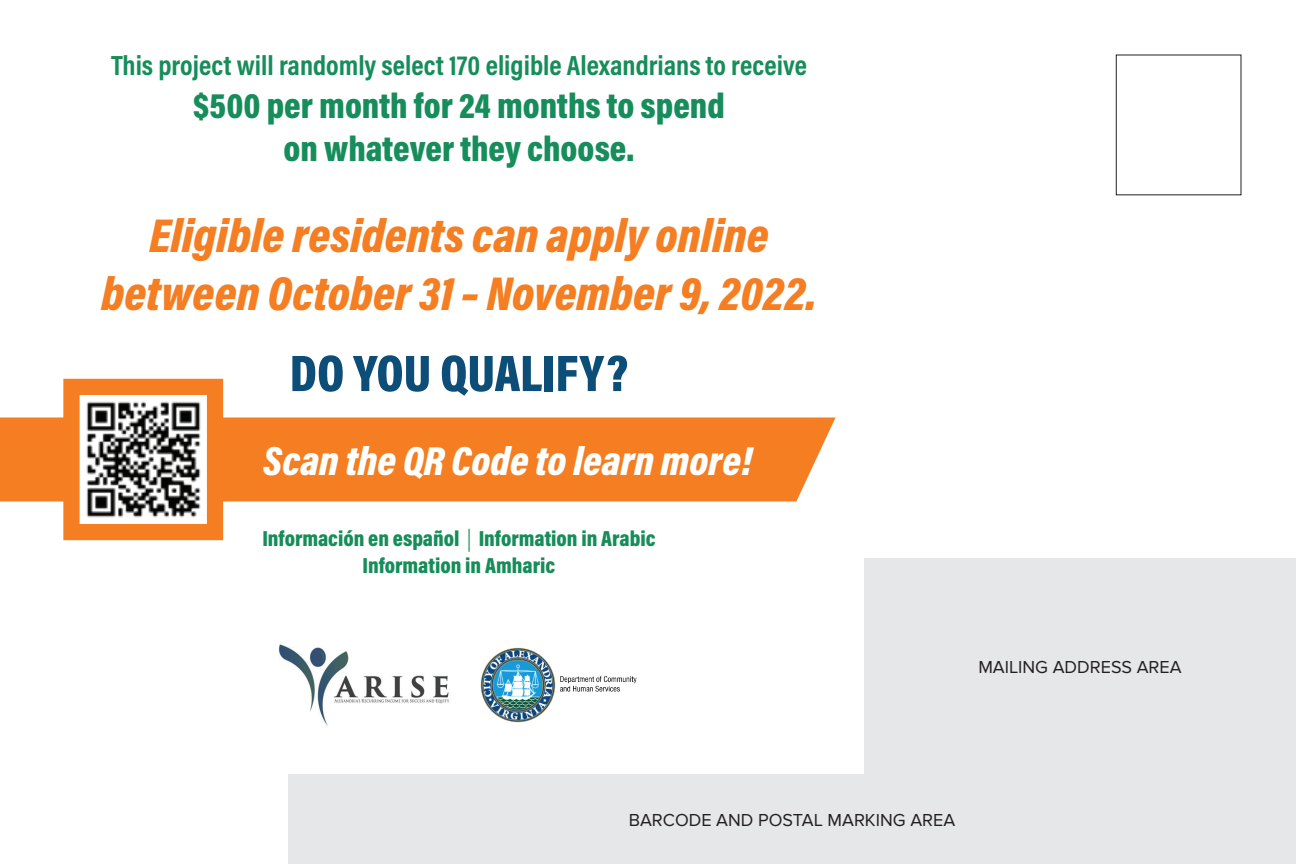
<style>
.page{position:relative;width:1296px;height:864px;background:#fff}
.page>*{position:absolute;margin:0;border:0;box-sizing:border-box;transform-origin:0 0}
.t1{font:900 52px "Acumin Pro Cond";color:#0c4e78}
.t2{font:italic 900 48px/57.6px "Acumin Pro Cond";color:#f47e21;text-align:center}
.t3{font:italic 900 41px "Acumin Pro Cond";color:#fff}
.t4{font:900 36px/43.2px "Acumin Pro Cond";color:#168d5a;text-align:center}
.t5{font:700 28px "Acumin Pro Cond";color:#168d5a}
.t6{font:900 22px/26.4px "Acumin Pro Cond";color:#168d5a;text-align:center}
.t7{font:18px "Proxima Nova";color:#231f20}
.s1{font-weight:300}
</style>
<div class="page">
<div style="left:288px;top:774px;width:1008px;height:90px;background:#e6e7e9"></div>
<div style="left:864px;top:558px;width:432px;height:216px;background:#e6e7e9"></div>
<img style="left:278px;top:644px;width:172px;height:82px">
<img style="left:480px;top:648px;width:157px;height:74px">
<div style="left:0;top:417px;width:836px;height:84px;background:#f47e21"></div>
<img style="left:80px;top:401px;width:126px;height:117px">
<div style="left:63px;top:379px;width:160px;height:161px;border:16px solid #f47e21"></div>
<p class="t5" style="left:111px;top:46px;width:697px">This project will randomly select 170 eligible Alexandrians to receive</p>
<p class="t4" style="left:193px;top:83px;width:533px">$500 per month for 24 months to spend on whatever they choose.</p>
<p class="t2" style="left:101px;top:206px;width:717px">Eligible residents can apply online between October 31 – November 9, 2022.</p>
<p class="t1" style="left:290px;top:339px;width:340px">DO YOU QUALIFY?</p>
<p class="t3" style="left:263px;top:434px;width:491px">Scan the QR Code to learn more!</p>
<p class="t6" style="left:262px;top:525px;width:395px">Información en español <span class="s1">|</span> Information in Arabic<br>Information in Amharic</p>
<p class="t7" style="left:978px;top:657px;width:205px">MAILING ADDRESS AREA</p>
<p class="t7" style="left:629px;top:810px;width:328px">BARCODE AND POSTAL MARKING AREA</p>
</div>
